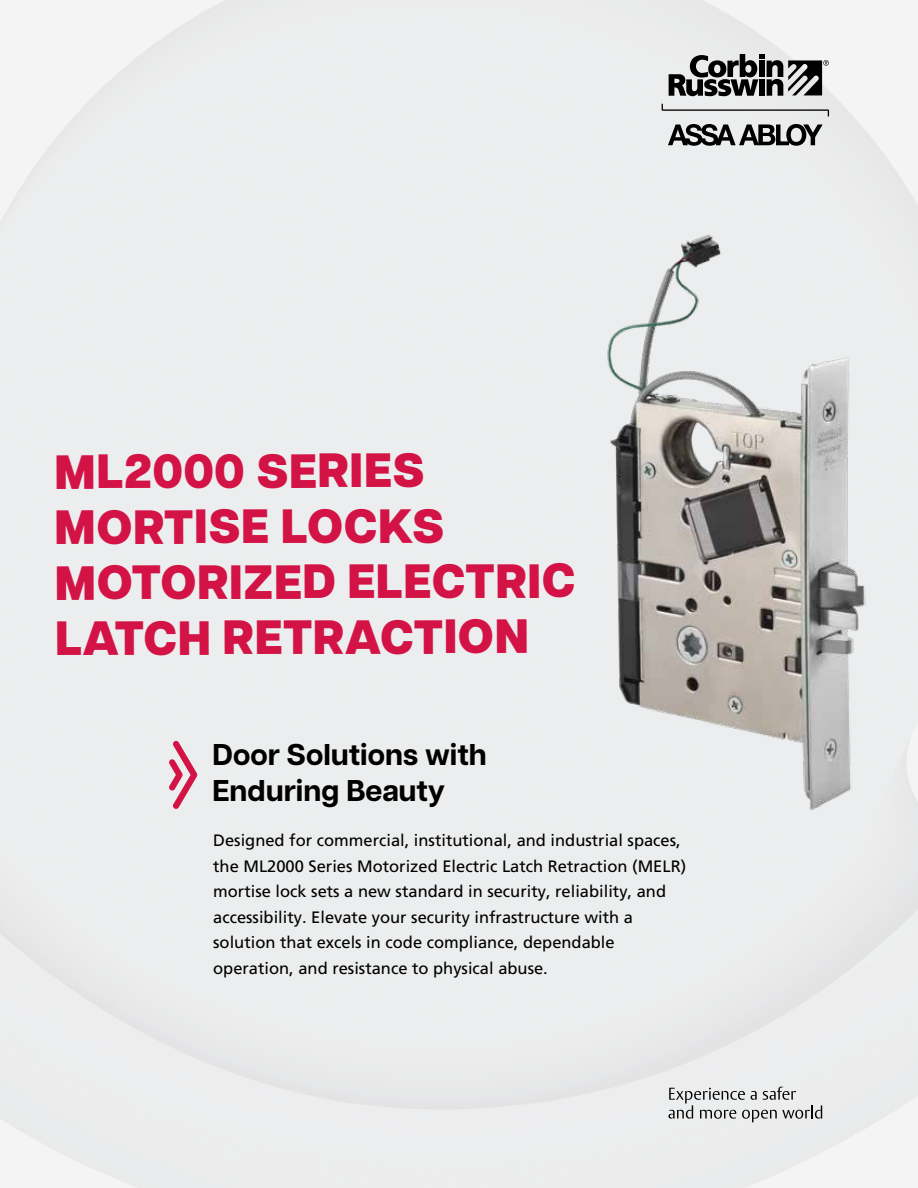
<style>
.page{position:relative;width:918px;height:1188px;background:#fff}
.page>*{position:absolute;margin:0;border:0;box-sizing:border-box;transform-origin:0 0}
.t1{font:800 48px/55.3px "Articulat CF";letter-spacing:.005em;color:#d31245}
.t2{font:700 30px/36px "Articulat CF";color:#000}
.t3{font:16.5px/25.5px "Frutiger LT Pro";color:#000}
</style>
<div class="page">
<svg style="left:169px;top:740px;width:28px;height:69px;background:#e39fb2"></svg>
<svg style="left:668px;top:1087px;width:154px;height:35px;background:#c7c8c8"></svg>
<svg style="left:662px;top:104px;width:167px;height:12px;background:#cfd0d1"></svg>
<svg style="left:668px;top:124px;width:155px;height:22px;background:#747475"></svg>
<svg style="left:669px;top:54px;width:160px;height:42px;background:#787979"></svg>
<img style="left:591px;top:220px;width:308px;height:609px">
<h1 class="t1" style="left:54px;top:443px;width:523px">ML2000 SERIES<br>MORTISE LOCKS<br>MOTORIZED ELECTRIC<br>LATCH RETRACTION</h1>
<h2 class="t2" style="left:212px;top:736px;width:276px">Door Solutions with<br>Enduring Beauty</h2>
<p class="t3" style="left:213px;top:828px;width:475px">Designed for commercial, institutional, and industrial spaces, the ML2000 Series Motorized Electric Latch Retraction (MELR) mortise lock sets a new standard in security, reliability, and accessibility. Elevate your security infrastructure with a solution that excels in code compliance, dependable operation, and resistance to physical abuse.</p>
</div>
